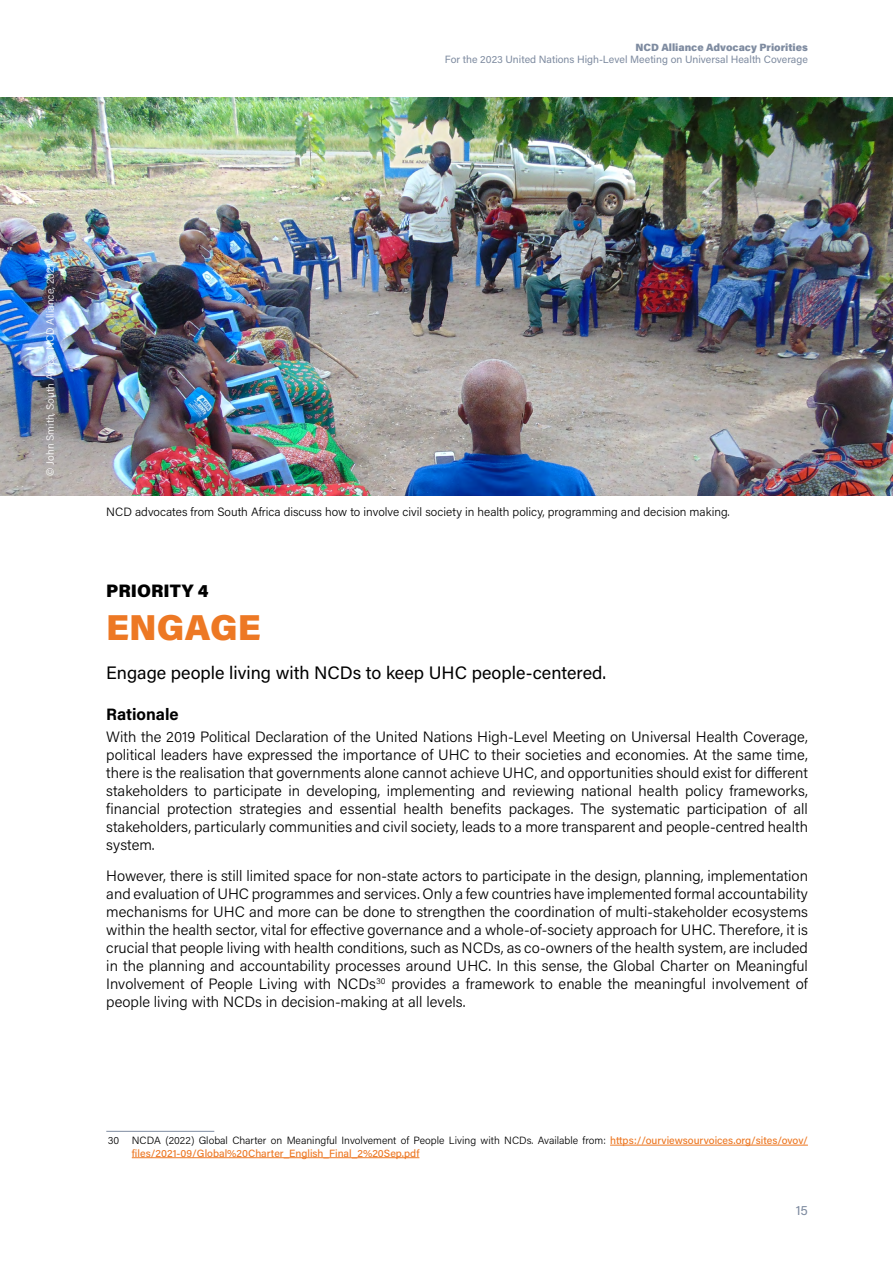
<style>
.page{position:relative;width:893px;height:1263px;background:#fff}
.page>*{position:absolute;margin:0;border:0;box-sizing:border-box;transform-origin:0 0}
.Prioriy{font:900 36px "Acumin Pro";color:#ed7824}
.Destacado{font:18px "Acumin Pro";color:#000}
.Priorit_numero{font:900 18px "Acumin Pro";color:#000}
.TIT_04{font:700 16.5px "Acumin Pro";color:#000}
.TXT{font:300 15px/18px "Acumin Pro";color:#000;text-align:justify}
.t1{font:13.5px "Acumin Pro";color:#7e8ba0}
.TXT-2{font:300 12px "Acumin Pro";color:#000}
.Referencias{font:500 10.5px/12.6px "Acumin Pro";color:#ed7824}
.t2{font:10.5px "Acumin Pro";color:#7e8ba0}
.TXT-3{font:300 10.5px "Acumin Pro";color:#fff}
.t3{font:900 10.5px "Acumin Pro";color:#7e8ba0}
.s1{font-weight:300;color:#000}
</style>
<div class="page">
<hr style="left:106px;top:1131px;width:108px;height:1px;background:#7e8ba0">
<hr style="left:610px;top:1145px;width:198px;height:1px;background:#ed7824">
<hr style="left:132px;top:1157px;width:287px;height:1px;background:#ed7824">
<img style="left:0;top:98px;width:893px;height:397px">
<p class="t3" style="left:635px;top:40px;width:174px">NCD Alliance Advocacy Priorities</p>
<p class="t2" style="left:445px;top:52px;width:365px">For the 2023 United Nations High-Level Meeting on Universal Health Coverage</p>
<p class="TXT-3" style="left:43px;top:476px;width:215px;rotate:-90deg">© John Smith, South Africa, NCD Alliance, 2021.</p>
<p class="TXT-2" style="left:106px;top:504px;width:625px">NCD advocates from South Africa discuss how to involve civil society in health policy, programming and decision making.</p>
<p class="Priorit_numero" style="left:106px;top:578px;width:104px">PRIORITY 4</p>
<p class="Prioriy" style="left:106px;top:602px;width:156px">ENGAGE</p>
<p class="Destacado" style="left:106px;top:660px;width:501px">Engage people living with NCDs to keep UHC people-centered.</p>
<p class="TIT_04" style="left:106px;top:703px;width:74px">Rationale</p>
<p class="TXT" style="left:106px;top:727px;width:703px">With the 2019 Political Declaration of the United Nations High-Level Meeting on Universal Health Coverage, political leaders have expressed the importance of UHC to their societies and economies. At the same time, there is the realisation that governments alone cannot achieve UHC, and opportunities should exist for different stakeholders to participate in developing, implementing and reviewing national health policy frameworks, financial protection strategies and essential health benefits packages. The systematic participation of all stakeholders, particularly communities and civil society, leads to a more transparent and people-centred health system.</p>
<p class="TXT" style="left:106px;top:866px;width:703px">However, there is still limited space for non-state actors to participate in the design, planning, implementation and evaluation of UHC programmes and services. Only a few countries have implemented formal accountability mechanisms for UHC and more can be done to strengthen the coordination of multi-stakeholder ecosystems within the health sector, vital for effective governance and a whole-of-society approach for UHC. Therefore, it is crucial that people living with health conditions, such as NCDs, as co-owners of the health system, are included in the planning and accountability processes around UHC. In this sense, the Global Charter on Meaningful Involvement of People Living with NCDs<sup>30</sup> provides a framework to enable the meaningful involvement of people living with NCDs in decision-making at all levels.</p>
<p class="Referencias" style="left:132px;top:1134px;width:678px;text-indent:-24px"><span class="s1">30 NCDA (2022) Global Charter on Meaningful Involvement of People Living with NCDs. Available from:</span> https://ourviewsourvoices.org/sites/ovov/ files/2021-09/Global%20Charter_English_Final_2%20Sep.pdf</p>
<p class="t1" style="left:796px;top:1201px;width:14px">15</p>
</div>
